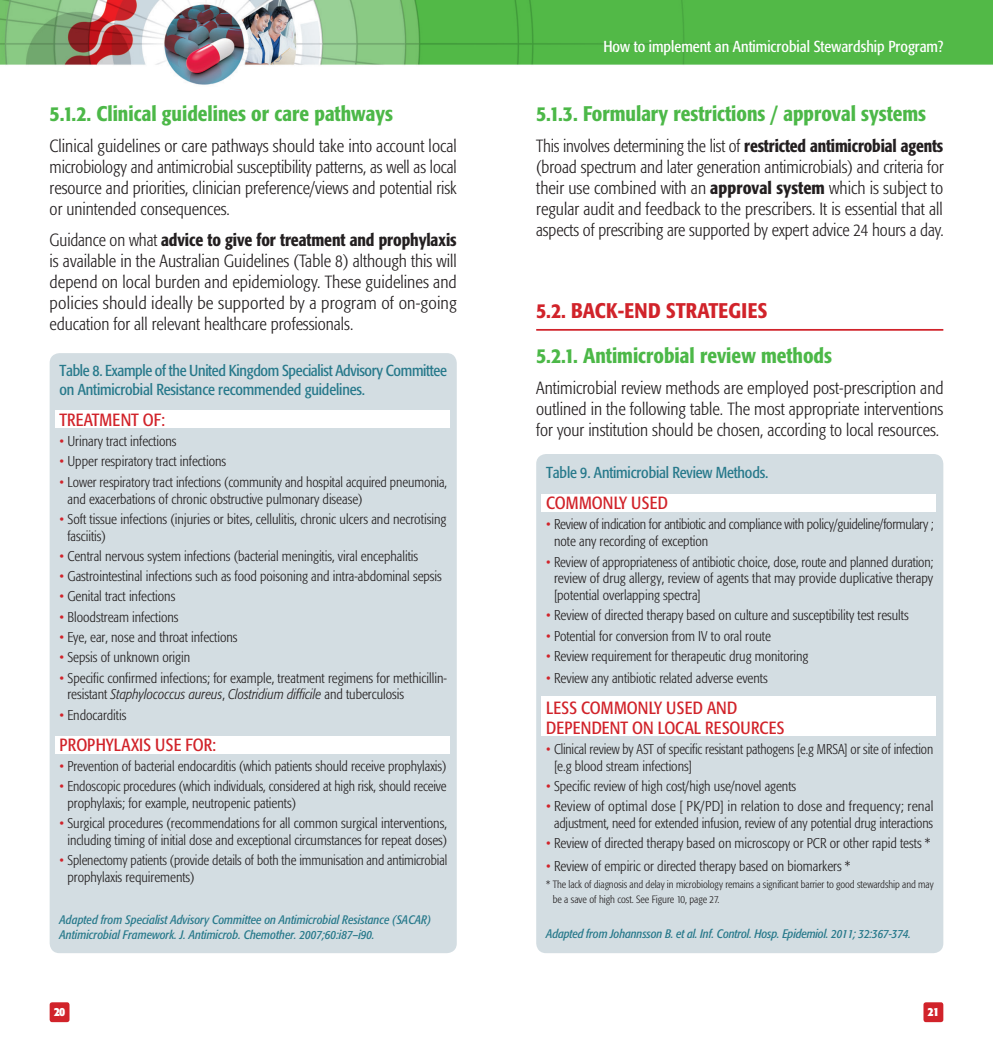
<style>
.page{position:relative;width:993px;height:1042px;background:#fff}
.page>*{position:absolute;margin:0;border:0;box-sizing:border-box;transform-origin:0 0}
.t1{font:500 condensed 21px "Formata";color:#4cb848}
.t2{font:500 condensed 21px "Formata";letter-spacing:.01em;color:#d1232a}
.t3{font:300 condensed 17.5px/21px "Formata";color:#231f20;text-align:justify}
.t4{font:condensed 17.5px "Formata";color:#d1232a}
.t5{font:condensed 15.75px/18.9px "Formata";letter-spacing:-.01em;color:#27798b}
.t6{font:condensed 15.75px "Formata";color:#fff}
.t7{font:300 condensed 14px/16.8px "Formata";color:#231f20}
.t8{font:300 condensed 14px/16.8px "Formata";color:#231f20;text-align:center;scale:1.04 1}
.t9{font:300 condensed 14px/16.8px "Formata";letter-spacing:-.02em;color:#231f20}
.t10{font:italic condensed 12.25px/14.7px "Formata";color:#27798b}
.t11{font:700 condensed 12.25px "Formata";color:#fff}
.t12{font:300 condensed 10.5px/14.7px "Formata";color:#231f20}
.s1{font-weight:500}
.s2{color:#d1232a}
.s3{font-style:italic}
</style>
<div class="page">
<img style="left:0;top:0;width:992px;height:85px">
<div style="left:923px;top:1002px;width:20px;height:20px;background:#d1232a;border-radius:2px"></div>
<div style="left:50px;top:1002px;width:19px;height:20px;background:#d1232a;border-radius:2px"></div>
<div style="left:50px;top:353px;width:406px;height:600px;background:#d3dde2;border-radius:10px"></div>
<div style="left:536px;top:454px;width:407px;height:499px;background:#d3dde2;border-radius:10px"></div>
<div style="left:56px;top:735px;width:393px;height:18px;background:#fff"></div>
<div style="left:541px;top:494px;width:394px;height:18px;background:#fff"></div>
<div style="left:541px;top:697px;width:394px;height:39px;background:#fff"></div>
<div style="left:56px;top:410px;width:393px;height:18px;background:#fff"></div>
<hr style="left:536px;top:329px;width:407px;height:2px;background:#d1232a">
<h1 class="t1" style="left:50px;top:101px;width:344px">5.1.2. Clinical guidelines or care pathways</h1>
<p class="t3" style="left:50px;top:135px;width:408px">Clinical guidelines or care pathways should take into account local microbiology and antimicrobial susceptibility patterns, as well as local resource and priorities, clinician preference/views and potential risk or unintended consequences.</p>
<p class="t3" style="left:50px;top:229px;width:408px">Guidance on what <span class="s1">advice to give for treatment and prophylaxis </span>is available in the Australian Guidelines (Table 8) although this will depend on local burden and epidemiology. These guidelines and policies should ideally be supported by a program of on-going education for all relevant healthcare professionals.</p>
<p class="t5" style="left:60px;top:361px;width:388px">Table 8. Example of the United Kingdom Specialist Advisory Committee on Antimicrobial Resistance recommended guidelines.</p>
<p class="t4" style="left:60px;top:409px;width:18px">Treatment</p>
<p class="t4" style="left:143px;top:409px;width:24px">of :</p>
<p class="t7" style="left:60px;top:433px;width:118px"><span class="s2">•</span> Urinary tract infections</p>
<p class="t7" style="left:60px;top:453px;width:168px"><span class="s2">•</span> Upper respiratory tract infections</p>
<p class="t7" style="left:67px;top:474px;width:381px;text-indent:-8px"><span class="s2">•</span> Lower respiratory tract infections (community and hospital acquired pneumonia, and exacerbations of chronic obstructive pulmonary disease)</p>
<p class="t7" style="left:67px;top:511px;width:380px;text-indent:-8px"><span class="s2">•</span> Soft tissue infections (injuries or bites, cellulitis, chronic ulcers and necrotising fasciitis)</p>
<p class="t7" style="left:60px;top:548px;width:360px"><span class="s2">•</span> Central nervous system infections (bacterial meningitis, viral encephalitis</p>
<p class="t7" style="left:60px;top:568px;width:383px"><span class="s2">•</span> Gastrointestinal infections such as food poisoning and intra-abdominal sepsis</p>
<p class="t7" style="left:60px;top:588px;width:117px"><span class="s2">•</span> Genital tract infections</p>
<p class="t7" style="left:60px;top:608px;width:120px"><span class="s2">•</span> Bloodstream infections</p>
<p class="t7" style="left:60px;top:629px;width:179px"><span class="s2">•</span> Eye, ear, nose and throat infections</p>
<p class="t7" style="left:60px;top:649px;width:132px"><span class="s2">•</span> Sepsis of unknown origin</p>
<p class="t7" style="left:67px;top:669px;width:381px;text-indent:-8px"><span class="s2">•</span> Specific confirmed infections; for example, treatment regimens for methicillin&shy;resistant <span class="s3">Staphylococcus aureus</span>, <span class="s3">Clostridium difficile</span> and tuberculosis</p>
<p class="t7" style="left:60px;top:706px;width:68px"><span class="s2">•</span> Endocarditis</p>
<p class="t4" style="left:60px;top:734px;width:19px">Proph</p>
<p class="t4" style="left:106px;top:734px;width:59px">ylaxis use</p>
<p class="t4" style="left:185px;top:734px;width:32px">for :</p>
<p class="t7" style="left:60px;top:758px;width:388px"><span class="s2">•</span> Prevention of bacterial endocarditis (which patients should receive prophylaxis)</p>
<p class="t7" style="left:67px;top:778px;width:380px;text-indent:-8px"><span class="s2">•</span> Endoscopic procedures (which individuals, considered at high risk, should receive prophylaxis; for example, neutropenic patients)</p>
<p class="t7" style="left:60px;top:815px;width:389px;text-align:center"><span class="s2">•</span> Surgical procedures (recommendations for all common surgical interventions, including timing of initial dose and exceptional circumstances for repeat doses)</p>
<p class="t7" style="left:67px;top:852px;width:381px;text-indent:-8px"><span class="s2">•</span> Splenectomy patients (provide details of both the immunisation and antimicrobial prophylaxis requirements)</p>
<p class="t10" style="left:60px;top:912px;width:373px">Adapted from Specialist Advisory Committee on Antimicrobial Resistance (SACAR)<br>Antimicrobial Framework. J. Antimicrob. Chemother. 2007;60:i87–i90.</p>
<p class="t6" style="left:603px;top:37px;width:341px">How to implement an Antimicrobial Stewardship Program?</p>
<h1 class="t1" style="left:536px;top:101px;width:391px">5.1.3. Formulary restrictions / approval systems</h1>
<p class="t3" style="left:536px;top:135px;width:409px">This involves determining the list of <span class="s1">restricted antimicrobial agents </span>(broad spectrum and later generation antimicrobials) and criteria for their use combined with an <span class="s1">approval system</span> which is subject to regular audit and feedback to the prescribers. It is essential that all aspects of prescribing are supported by expert advice 24 hours a day.</p>
<h1 class="t2" style="left:536px;top:298px;width:231px">5.2. Back-end strateg ies</h1>
<h1 class="t1" style="left:536px;top:343px;width:297px">5.2.1. Antimicrobial review methods</h1>
<p class="t3" style="left:536px;top:377px;width:408px">Antimicrobial review methods are employed post-prescription and outlined in the following table. The most appropriate interventions for your institution should be chosen, according to local resources.</p>
<p class="t5" style="left:546px;top:463px;width:224px">Table 9. Antimicrobial Review Methods.</p>
<p class="t4" style="left:546px;top:493px;width:21px">Commonl</p>
<p class="t4" style="left:619px;top:493px;width:22px">y used</p>
<p class="t9" style="left:554px;top:516px;width:381px;text-indent:-8px"><span class="s2">•</span> Review of indication for antibiotic and compliance with policy/guideline/formulary ; note any recording of exception</p>
<p class="t7" style="left:554px;top:553px;width:381px;text-align:justify;text-indent:-8px"><span class="s2">•</span> Review of appropriateness of antibiotic choice, dose, route and planned duration; review of drug allergy, review of agents that may provide duplicative therapy [potential overlapping spectra]</p>
<p class="t7" style="left:546px;top:607px;width:364px"><span class="s2">•</span> Review of directed therapy based on culture and susceptibility test results</p>
<p class="t7" style="left:546px;top:627px;width:226px"><span class="s2">•</span> Potential for conversion from IV to oral route</p>
<p class="t7" style="left:546px;top:648px;width:264px"><span class="s2">•</span> Review requirement for therapeutic drug monitoring</p>
<p class="t7" style="left:546px;top:670px;width:223px"><span class="s2">•</span> Review any antibiotic related adverse events</p>
<p class="t4" style="left:546px;top:698px;width:47px">Less commonl</p>
<p class="t4" style="left:654px;top:698px;width:22px">y used</p>
<p class="t4" style="left:706px;top:698px;width:11px">and</p>
<p class="t4" style="left:546px;top:717px;width:11px">dependent</p>
<p class="t4" style="left:632px;top:717px;width:35px">on local</p>
<p class="t4" style="left:705px;top:717px;width:10px">resources</p>
<p class="t7" style="left:554px;top:740px;width:380px;text-indent:-8px"><span class="s2">•</span> Clinical review by AST of specific resistant pathogens [e.g MRSA] or site of infection [e.g blood stream infections]</p>
<p class="t7" style="left:546px;top:778px;width:251px"><span class="s2">•</span> Specific review of high cost/high use/novel agents</p>
<p class="t8" style="left:546px;top:798px;width:374px"><span class="s2">•</span> Review of optimal dose [ PK/PD] in relation to dose and frequency; renal adjustment, need for extended infusion, review of any potential drug interactions</p>
<p class="t7" style="left:546px;top:835px;width:385px"><span class="s2">•</span> Review of directed therapy based on microscopy or PCR or other rapid tests *</p>
<p class="t7" style="left:546px;top:857px;width:306px"><span class="s2">•</span> Review of empiric or directed therapy based on biomarkers *</p>
<p class="t12" style="left:552px;top:877px;width:382px;text-indent:-7px">* The lack of diagnosis and delay in microbiology remains a significant barrier to good stewardship and may be a save of high cost. See Figure 10, page 27.</p>
<p class="t10" style="left:546px;top:926px;width:366px">Adapted from Johannsson B. et al. Inf. Control. Hosp. Epidemiol. 2011; 32:367-374.</p>
<p class="t11" style="left:54px;top:1004px;width:13px">20</p>
<p class="t11" style="left:927px;top:1004px;width:13px">21</p>
</div>
